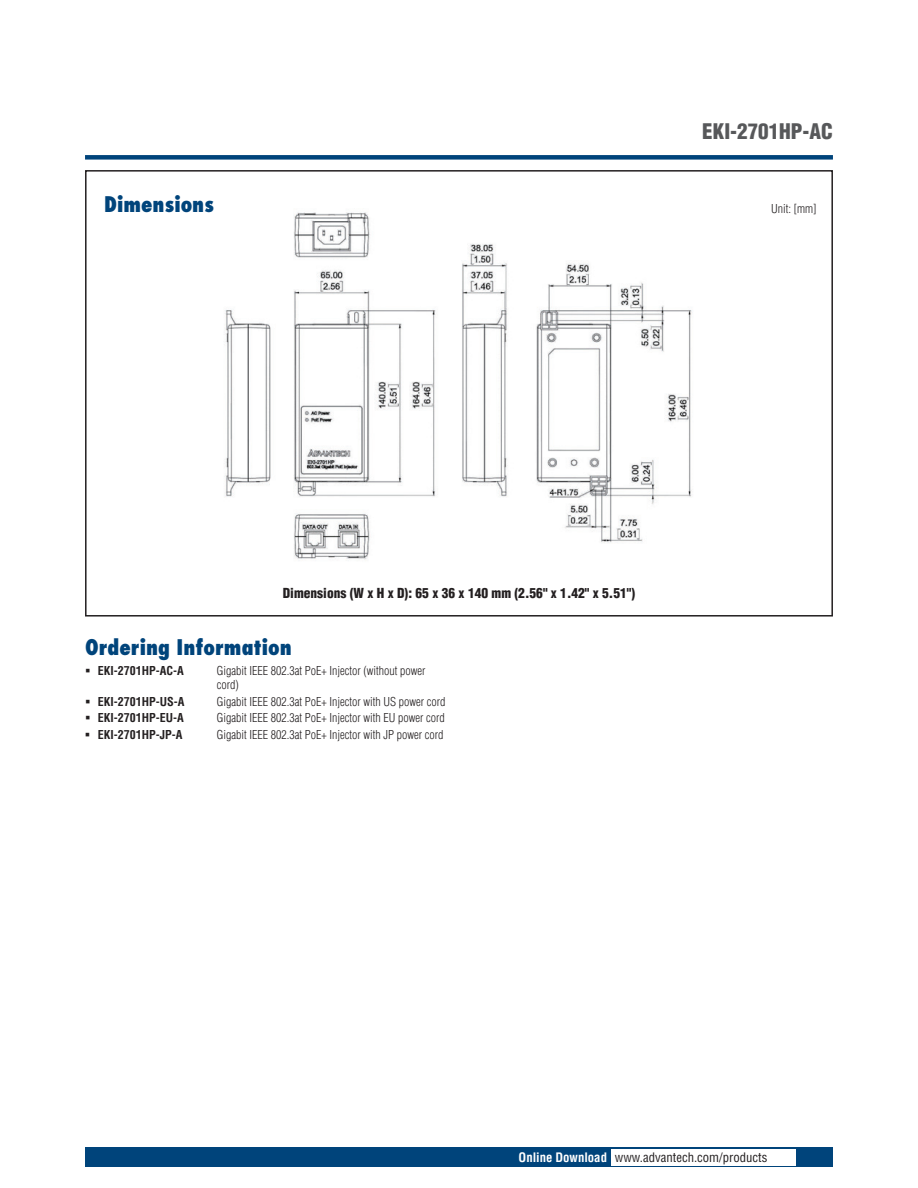
<style>
.page{position:relative;width:918px;height:1188px;background:#fff}
.page>*{position:absolute;margin:0;border:0;box-sizing:border-box;transform-origin:0 0}
.t1{font:800 condensed 21px "Futura";color:#00447b}
.t2{font:900 condensed 21px "Helvetica";color:#57585a}
.t3{font:900 condensed 13.5px "Helvetica";color:#231f20}
.t4{font:condensed 12.75px "Helvetica";color:#231f20}
.t5{font:300 condensed 12px/14.2px "Helvetica";color:#231f20}
.t6{font:700 condensed 12px "Helvetica";color:#231f20}
.s1{font-weight:700;color:#fff}
</style>
<div class="page">
<div style="left:85px;top:155px;width:748px;height:5px;background:#00447b"></div>
<div style="left:85px;top:1147px;width:748px;height:20px;background:#00447b"></div>
<div style="left:611px;top:1149px;width:184px;height:16px;background:#fff"></div>
<div style="left:85px;top:170px;width:748px;height:447px;border:2px solid #231f20"></div>
<img style="left:225px;top:212px;width:467px;height:348px">
<h1 class="t2" style="left:702px;top:118px;width:132px">EKI-2701HP-AC</h1>
<h1 class="t1" style="left:104px;top:191px;width:111px">Dimensions</h1>
<p class="t5" style="left:771px;top:201px;width:47px">Unit: [mm]</p>
<p class="t3" style="left:283px;top:584px;width:354px">Dimensions (W x H x D): 65 x 36 x 140 mm (2.56" x 1.42" x 5.51")</p>
<h1 class="t1" style="left:85px;top:634px;width:208px">Ordering Information</h1>
<p class="t6" style="left:98px;top:663px;width:88px">EKI-2701HP-AC-A</p>
<p class="t5" style="left:217px;top:664px;width:210px">Gigabit IEEE 802.3at PoE+ Injector (without power cord)</p>
<p class="t6" style="left:98px;top:694px;width:88px">EKI-2701HP-US-A</p>
<p class="t5" style="left:217px;top:694px;width:230px">Gigabit IEEE 802.3at PoE+ Injector with US power cord</p>
<p class="t6" style="left:98px;top:710px;width:88px">EKI-2701HP-EU-A</p>
<p class="t5" style="left:217px;top:711px;width:229px">Gigabit IEEE 802.3at PoE+ Injector with EU power cord</p>
<p class="t6" style="left:98px;top:727px;width:86px">EKI-2701HP-JP-A</p>
<p class="t5" style="left:217px;top:727px;width:228px">Gigabit IEEE 802.3at PoE+ Injector with JP power cord</p>
<p class="t4" style="left:519px;top:1149px;width:250px"><span class="s1">Online Download</span> www.advantech.com/products</p>
</div>
